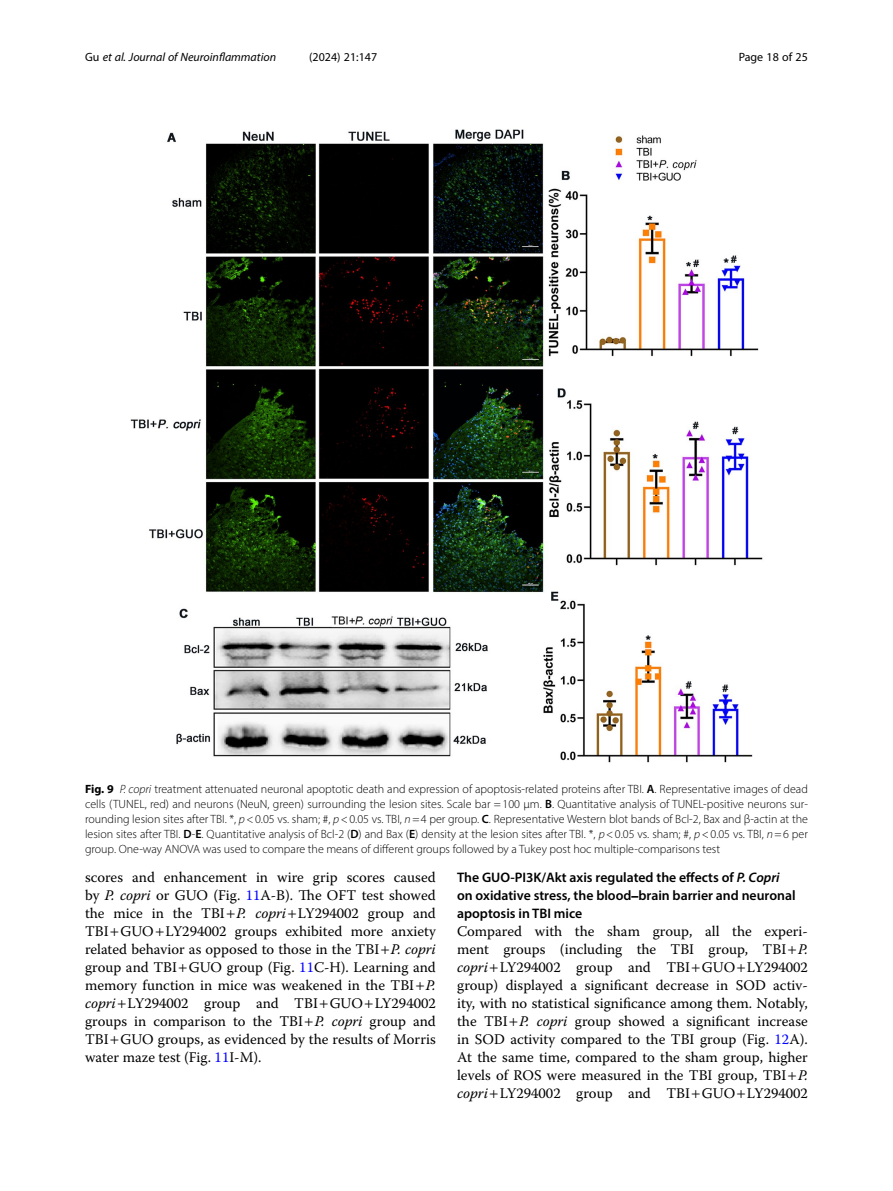
<style>
.page{position:relative;width:893px;height:1191px;background:#fff}
.page>*{position:absolute;margin:0;border:0;box-sizing:border-box;transform-origin:0 0}
.Body_Text_Indent{font:14.7px/18px "Warnock Pro";color:#000;text-align:justify}
.Body_Text{font:14.7px/18px "Warnock Pro";color:#000;text-align:justify}
.Head_2{font:600 13.8px/18px "Myriad Pro";color:#000}
.Figure_Caption{font:300 12px/15px "Myriad Pro";color:#000;text-align:justify}
.t1{font:italic 12px "Myriad Pro";color:#000}
.t2{font:12px "Myriad Pro";color:#000}
.s1{font-style:normal}
.s2{font-weight:700}
.s3{font-style:italic}
.s4{font-weight:600}
.s5{color:#00f}
.s6{font-family:"STIX";font-weight:700}
</style>
<div class="page">
<img style="left:130px;top:129px;width:633px;height:634px">
<p class="t1" style="left:85px;top:50px;width:193px"><span class="s1">Gu</span> et al. Journal of Neuroinflammation</p>
<p class="t2" style="left:309px;top:50px;width:70px">(2024) 21:147</p>
<p class="t2" style="left:739px;top:50px;width:71px">Page 18 of 25</p>
<p class="Figure_Caption" style="left:85px;top:781px;width:724px"><span class="s2">Fig. 9</span> <span class="s3">P. copri</span> treatment attenuated neuronal apoptotic death and expression of apoptosis-related proteins after TBI. <span class="s4">A</span>. Representative images of dead cells (TUNEL, red) and neurons (NeuN, green) surrounding the lesion sites. Scale bar =100 μm. <span class="s4">B</span>. Quantitative analysis of TUNEL-positive neurons sur&shy;rounding lesion sites after TBI. *, <span class="s3">p</span>&lt;0.05 vs. sham; #, <span class="s3">p</span>&lt;0.05 vs. TBI, <span class="s3">n</span>=4 per group. <span class="s4">C</span>. Representative Western blot bands of Bcl-2, Bax and β-actin at the lesion sites after TBI. <span class="s4">D</span>-<span class="s4">E</span>. Quantitative analysis of Bcl-2 (<span class="s4">D</span>) and Bax (<span class="s4">E</span>) density at the lesion sites after TBI. *, <span class="s3">p</span>&lt;0.05 vs. sham; #, <span class="s3">p</span>&lt;0.05 vs. TBI, <span class="s3">n</span>=6 per group. One-way ANOVA was used to compare the means of different groups followed by a Tukey post hoc multiple-comparisons test</p>
<p class="Body_Text_Indent" style="left:85px;top:868px;width:352px">scores and enhancement in wire grip scores caused by <span class="s3">P. copri</span> or GUO (Fig. <span class="s5">11</span>A-B). The OFT test showed the mice in the TBI <span class="s3">P. copri</span> LY294002 group and TBI GUO LY294002 groups exhibited more anxiety related behavior as opposed to those in the TBI <span class="s3">P. copri </span>group and TBI GUO group (Fig. <span class="s5">11</span>C-H). Learning and memory function in mice was weakened in the TBI <span class="s3">P. copri</span> LY294002 group and TBI GUO LY294002 groups in comparison to the TBI <span class="s3">P. copri</span> group and TBI GUO groups, as evidenced by the results of Morris water maze test (Fig. <span class="s5">11</span>I-M).</p>
<p class="Head_2" style="left:457px;top:868px;width:340px">The GUO-PI3K/Akt axis regulated the effects of <span class="s3">P. Copri </span>on oxidative stress, the blood<span class="s6">‒</span>brain barrier and neuronal apoptosis in TBI mice</p>
<p class="Body_Text" style="left:457px;top:922px;width:352px">Compared with the sham group, all the experi&shy;ment groups (including the TBI group, TBI <span class="s3">P. copri</span> LY294002 group and TBI GUO LY294002 group) displayed a significant decrease in SOD activ&shy;ity, with no statistical significance among them. Notably, the TBI <span class="s3">P. copri</span> group showed a significant increase in SOD activity compared to the TBI group (Fig. <span class="s5">12</span>A).<br>At the same time, compared to the sham group, higher levels of ROS were measured in the TBI group, TBI <span class="s3">P. copri</span> LY294002 group and TBI GUO LY294002</p>
</div>
